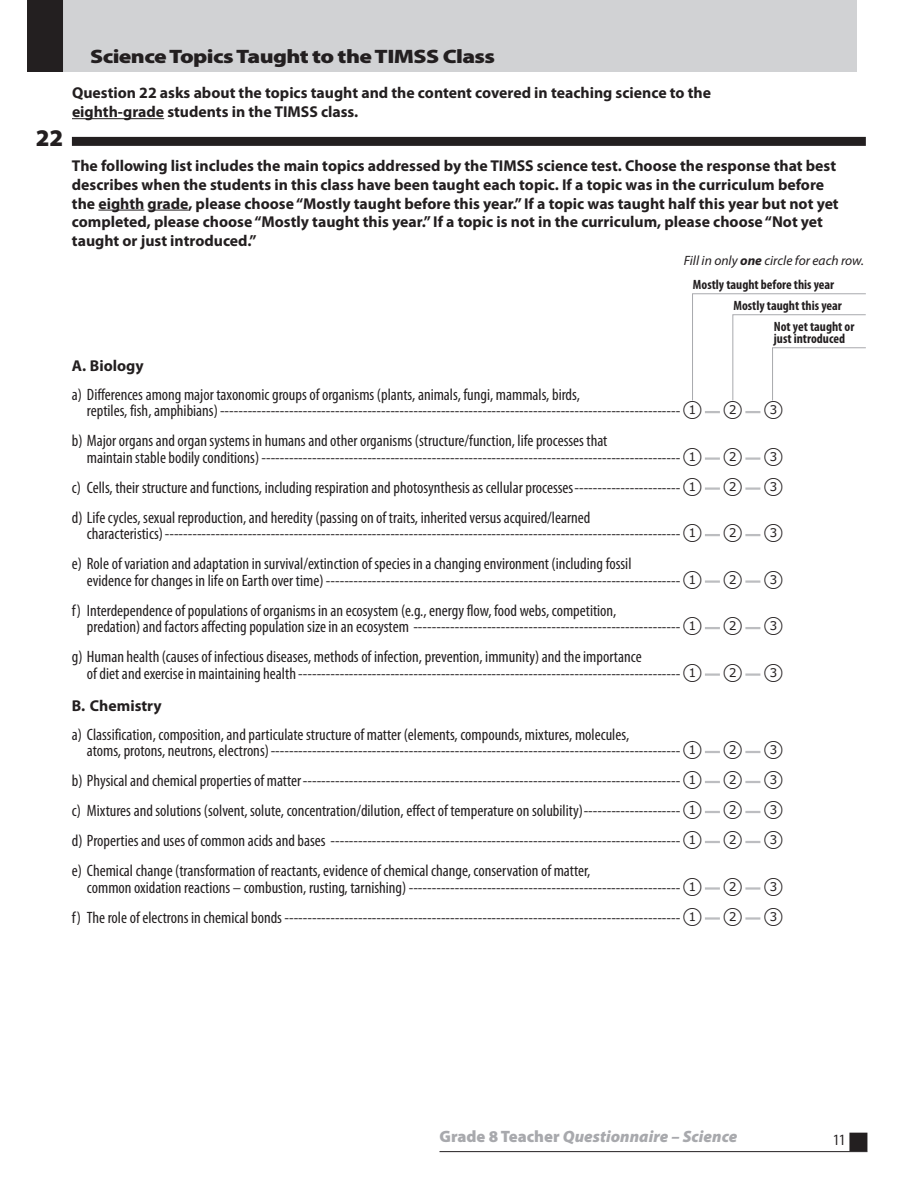
<style>
.page{position:relative;width:918px;height:1188px;background:#fff}
.page>*{position:absolute;margin:0;border:0;box-sizing:border-box;transform-origin:0 0}
.t1{font:900 24px "Myriad Pro";color:#231f20}
.t2{font:22.5px "TIMSS options";color:#231f20}
.t3{font:900 19.5px "Myriad Pro";letter-spacing:-.025em;color:#231f20;scale:1.2 1}
.t4{font:condensed 16.5px/16.5px "Myriad Pro";color:#231f20}
.t5{font:italic 900 16.5px "Myriad Pro";color:#a8a9ad}
.t6{font:700 15.75px/18.9px "Myriad Pro";color:#231f20}
.t7{font:condensed 15.75px "Myriad Pro";color:#231f20}
.t8{font:700 condensed 13.5px/12px "Myriad Pro";color:#231f20}
.t9{font:italic 13.5px "Myriad Pro";color:#231f20}
.s1{font-weight:700}
.s2{font-style:normal}
</style>
<div class="page">
<div style="left:850px;top:1133px;width:17px;height:17px;background:#231f20"></div>
<div style="left:849px;top:1133px;width:18px;height:18px;border:2px solid #231f20"></div>
<hr style="left:440px;top:1151px;width:427px;height:1px;background:#231f20">
<div style="left:27px;top:0;width:830px;height:72px;background:#d1d2d4"></div>
<div style="left:27px;top:0;width:36px;height:72px;background:#231f20"></div>
<div style="left:72px;top:137px;width:794px;height:9px;background:#231f20"></div>
<hr style="left:98px;top:210px;width:46px;height:1px;background:#231f20">
<hr style="left:148px;top:210px;width:40px;height:1px;background:#231f20">
<svg style="left:705px;top:411px;width:15px;height:2px"></svg>
<svg style="left:745px;top:411px;width:15px;height:2px"></svg>
<hr style="left:705px;top:457px;width:15px;height:3px;background:#bcbdc0">
<hr style="left:745px;top:457px;width:15px;height:3px;background:#bcbdc0">
<hr style="left:705px;top:487px;width:15px;height:3px;background:#bcbdc0">
<hr style="left:745px;top:487px;width:15px;height:3px;background:#bcbdc0">
<svg style="left:705px;top:534px;width:15px;height:2px"></svg>
<svg style="left:745px;top:534px;width:15px;height:2px"></svg>
<hr style="left:705px;top:580px;width:15px;height:3px;background:#bcbdc0">
<hr style="left:745px;top:580px;width:15px;height:3px;background:#bcbdc0">
<svg style="left:705px;top:627px;width:15px;height:2px"></svg>
<svg style="left:745px;top:627px;width:15px;height:2px"></svg>
<hr style="left:705px;top:673px;width:15px;height:3px;background:#bcbdc0">
<hr style="left:745px;top:673px;width:15px;height:3px;background:#bcbdc0">
<svg style="left:705px;top:751px;width:15px;height:2px"></svg>
<svg style="left:745px;top:751px;width:15px;height:2px"></svg>
<svg style="left:705px;top:781px;width:15px;height:2px"></svg>
<svg style="left:745px;top:781px;width:15px;height:2px"></svg>
<svg style="left:705px;top:811px;width:15px;height:2px"></svg>
<svg style="left:745px;top:811px;width:15px;height:2px"></svg>
<svg style="left:705px;top:841px;width:15px;height:2px"></svg>
<svg style="left:745px;top:841px;width:15px;height:2px"></svg>
<hr style="left:705px;top:887px;width:15px;height:3px;background:#bcbdc0">
<hr style="left:745px;top:887px;width:15px;height:3px;background:#bcbdc0">
<hr style="left:705px;top:917px;width:15px;height:3px;background:#bcbdc0">
<hr style="left:745px;top:917px;width:15px;height:3px;background:#bcbdc0">
<svg style="left:692px;top:293px;width:174px;height:108px"></svg>
<hr style="left:72px;top:118px;width:92px;height:1px;background:#231f20">
<p class="t1" style="left:36px;top:124px;width:29px">22</p>
<h2 class="t3" style="left:90px;top:45px;width:339px">Science Topics Taught to the TIMSS Class</h2>
<p class="t6" style="left:72px;top:84px;width:641px">Question 22 asks about the topics taught and the content covered in teaching science to the eighth-grade students in the TIMSS class.</p>
<p class="t6" style="left:72px;top:156px;width:768px">The following list includes the main topics addressed by the TIMSS science test. Choose the response that best describes when the students in this class have been taught each topic. If a topic was in the curriculum before the eighth grade, please choose “Mostly taught before this year.” If a topic was taught half this year but not yet completed, please choose “Mostly taught this year.” If a topic is not in the curriculum, please choose “Not yet taught or just introduced.”</p>
<p class="t9" style="left:684px;top:253px;width:182px">Fill in only <span class="s1">one</span> circle for each row.</p>
<p class="t8" style="left:693px;top:279px;width:143px">Mostly taught before this year</p>
<p class="t8" style="left:733px;top:300px;width:110px">Mostly taught this year</p>
<p class="t8" style="left:774px;top:321px;width:82px">Not yet taught or just introduced</p>
<p class="t6" style="left:72px;top:357px;width:73px">A. Biology</p>
<p class="t4" style="left:87px;top:386px;width:595px;text-indent:-15px">a) Differences among major taxonomic groups of organisms (plants, animals, fungi, mammals, birds,<br>reptiles, fish, amphibians) ----------------------------------------------------------------------------------------------------</p>
<p class="t2" style="left:683px;top:398px;width:20px">1</p>
<p class="t2" style="left:724px;top:398px;width:20px">2</p>
<p class="t2" style="left:764px;top:398px;width:20px">3</p>
<p class="t4" style="left:87px;top:433px;width:595px;text-indent:-15px">b) Major organs and organ systems in humans and other organisms (structure/function, life processes that<br>maintain stable bodily conditions) -------------------------------------------------------------------------------------------</p>
<p class="t2" style="left:683px;top:445px;width:20px">1</p>
<p class="t2" style="left:724px;top:445px;width:20px">2</p>
<p class="t2" style="left:764px;top:445px;width:20px">3</p>
<p class="t4" style="left:72px;top:479px;width:610px">c) Cells, their structure and functions, including respiration and photosynthesis as cellular processes -----------------------</p>
<p class="t2" style="left:683px;top:475px;width:20px">1</p>
<p class="t2" style="left:724px;top:475px;width:20px">2</p>
<p class="t2" style="left:764px;top:475px;width:20px">3</p>
<p class="t4" style="left:87px;top:509px;width:595px;text-indent:-15px">d) Life cycles, sexual reproduction, and heredity (passing on of traits, inherited versus acquired/learned<br>characteristics) ----------------------------------------------------------------------------------------------------------------</p>
<p class="t2" style="left:683px;top:521px;width:20px">1</p>
<p class="t2" style="left:724px;top:521px;width:20px">2</p>
<p class="t2" style="left:764px;top:521px;width:20px">3</p>
<p class="t4" style="left:87px;top:556px;width:595px;text-indent:-15px">e) Role of variation and adaptation in survival/extinction of species in a changing environment (including fossil evidence for changes in life on Earth over time) -----------------------------------------------------------------------------</p>
<p class="t2" style="left:683px;top:568px;width:20px">1</p>
<p class="t2" style="left:724px;top:568px;width:20px">2</p>
<p class="t2" style="left:764px;top:568px;width:20px">3</p>
<p class="t4" style="left:87px;top:602px;width:595px;text-indent:-15px">f) Interdependence of populations of organisms in an ecosystem (e.g., energy flow, food webs, competition,<br>predation) and factors affecting population size in an ecosystem ----------------------------------------------------------</p>
<p class="t2" style="left:683px;top:614px;width:20px">1</p>
<p class="t2" style="left:724px;top:614px;width:20px">2</p>
<p class="t2" style="left:764px;top:614px;width:20px">3</p>
<p class="t4" style="left:87px;top:649px;width:595px;text-indent:-15px">g) Human health (causes of infectious diseases, methods of infection, prevention, immunity) and the importance<br>of diet and exercise in maintaining health -----------------------------------------------------------------------------------</p>
<p class="t2" style="left:683px;top:661px;width:20px">1</p>
<p class="t2" style="left:724px;top:661px;width:20px">2</p>
<p class="t2" style="left:764px;top:661px;width:20px">3</p>
<p class="t6" style="left:72px;top:696px;width:91px">B. Chemistry</p>
<p class="t4" style="left:87px;top:726px;width:595px;text-indent:-15px">a) Classification, composition, and particulate structure of matter (elements, compounds, mixtures, molecules,<br>atoms, protons, neutrons, electrons) -----------------------------------------------------------------------------------------</p>
<p class="t2" style="left:683px;top:738px;width:20px">1</p>
<p class="t2" style="left:724px;top:738px;width:20px">2</p>
<p class="t2" style="left:764px;top:738px;width:20px">3</p>
<p class="t4" style="left:72px;top:773px;width:610px">b) Physical and chemical properties of matter ----------------------------------------------------------------------------------</p>
<p class="t2" style="left:683px;top:768px;width:20px">1</p>
<p class="t2" style="left:724px;top:768px;width:20px">2</p>
<p class="t2" style="left:764px;top:768px;width:20px">3</p>
<p class="t4" style="left:72px;top:803px;width:610px">c) Mixtures and solutions (solvent, solute, concentration/dilution, effect of temperature on solubility) ---------------------</p>
<p class="t2" style="left:683px;top:798px;width:20px">1</p>
<p class="t2" style="left:724px;top:798px;width:20px">2</p>
<p class="t2" style="left:764px;top:798px;width:20px">3</p>
<p class="t4" style="left:72px;top:833px;width:610px">d) Properties and uses of common acids and bases ----------------------------------------------------------------------------</p>
<p class="t2" style="left:683px;top:828px;width:20px">1</p>
<p class="t2" style="left:724px;top:828px;width:20px">2</p>
<p class="t2" style="left:764px;top:828px;width:20px">3</p>
<p class="t4" style="left:87px;top:863px;width:595px;text-indent:-15px">e) Chemical change (transformation of reactants, evidence of chemical change, conservation of matter,<br>common oxidation reactions – combustion, rusting, tarnishing) -----------------------------------------------------------</p>
<p class="t2" style="left:683px;top:875px;width:20px">1</p>
<p class="t2" style="left:724px;top:875px;width:20px">2</p>
<p class="t2" style="left:764px;top:875px;width:20px">3</p>
<p class="t4" style="left:72px;top:909px;width:610px">f) The role of electrons in chemical bonds --------------------------------------------------------------------------------------</p>
<p class="t2" style="left:683px;top:905px;width:20px">1</p>
<p class="t2" style="left:724px;top:905px;width:20px">2</p>
<p class="t2" style="left:764px;top:905px;width:20px">3</p>
<p class="t5" style="left:440px;top:1127px;width:299px"><span class="s2">Grade 8 Teacher</span> Questionnaire – Science</p>
<p class="t7" style="left:833px;top:1131px;width:14px">11</p>
</div>
